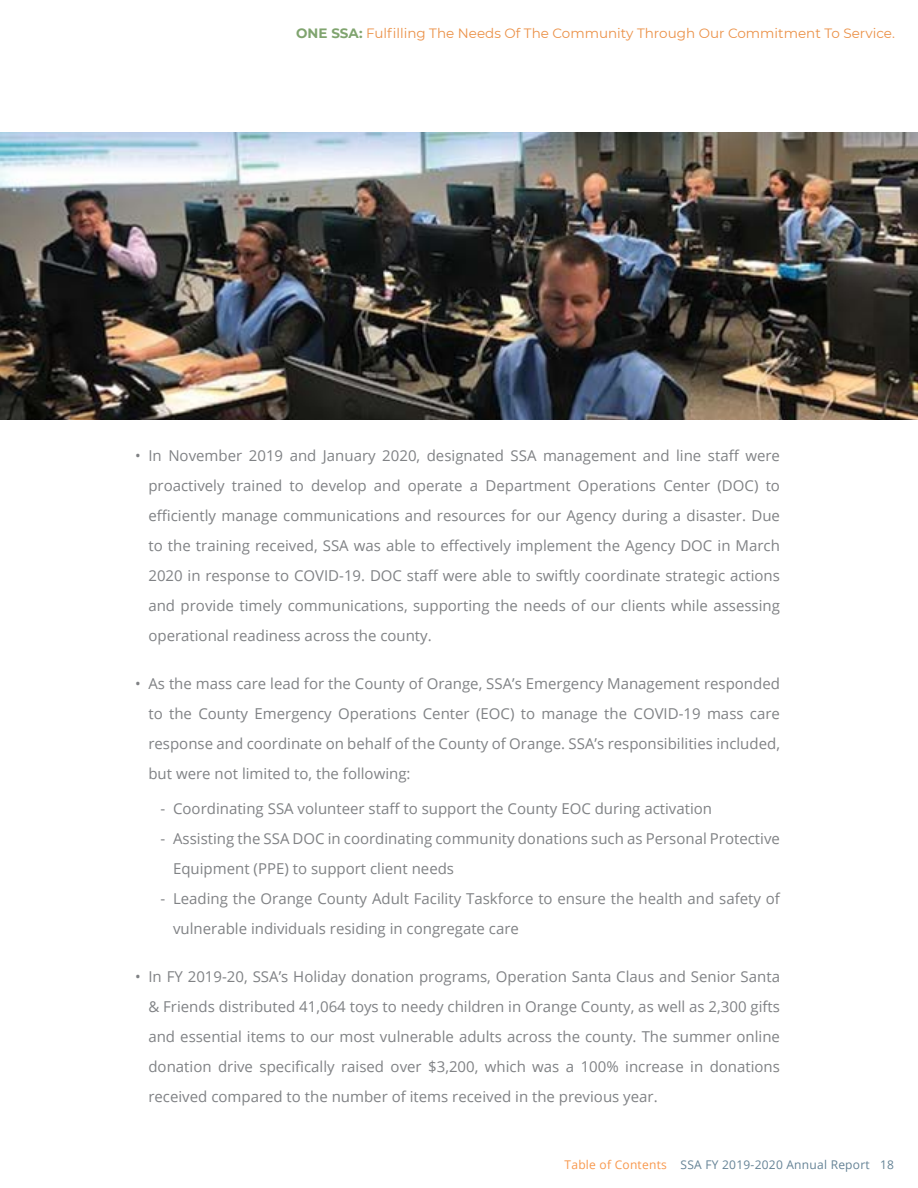
<style>
.page{position:relative;width:918px;height:1188px;background:#fff}
.page>*{position:absolute;margin:0;border:0;box-sizing:border-box;transform-origin:0 0}
.t1{font:15px/30px "Open Sans";color:#808285;text-align:justify}
.t2{font:13.5px "Montserrat";color:#eb9148}
.t3{font:12px "Open Sans";letter-spacing:.02em;color:#658396}
.s1{font-weight:700;color:#80a46f}
.s2{color:#f8984d}
</style>
<div class="page">
<img style="left:0;top:133px;width:918px;height:287px">
<p class="t2" style="left:296px;top:24px;width:600px"><span class="s1">ONE SSA:</span> Fulfilling The Needs Of The Community Through Our Commitment To Service.</p>
<p class="t1" style="left:148px;top:441px;width:633px;text-indent:-13px">• In November 2019 and January 2020, designated SSA management and line staff were proactively trained to develop and operate a Department Operations Center (DOC) to efficiently manage communications and resources for our Agency during a disaster. Due to the training received, SSA was able to effectively implement the Agency DOC in March 2020 in response to COVID-19. DOC staff were able to swiftly coordinate strategic actions and provide timely communications, supporting the needs of our clients while assessing operational readiness across the county.</p>
<p class="t1" style="left:148px;top:669px;width:633px;text-indent:-13px">• As the mass care lead for the County of Orange, SSA’s Emergency Management responded to the County Emergency Operations Center (EOC) to manage the COVID-19 mass care response and coordinate on behalf of the County of Orange. SSA’s responsibilities included, but were not limited to, the following:</p>
<p class="t1" style="left:160px;top:793px;width:553px">- Coordinating SSA volunteer staff to support the County EOC during activation</p>
<p class="t1" style="left:173px;top:823px;width:608px;text-indent:-13px">- Assisting the SSA DOC in coordinating community donations such as Personal Protective<br>Equipment (PPE) to support client needs</p>
<p class="t1" style="left:173px;top:883px;width:608px;text-indent:-13px">- Leading the Orange County Adult Facility Taskforce to ensure the health and safety of vulnerable individuals residing in congregate care</p>
<p class="t1" style="left:148px;top:961px;width:633px;text-indent:-13px">• In FY 2019-20, SSA’s Holiday donation programs, Operation Santa Claus and Senior Santa &amp; Friends distributed 41,064 toys to needy children in Orange County, as well as 2,300 gifts and essential items to our most vulnerable adults across the county. The summer online donation drive specifically raised over $3,200, which was a 100% increase in donations received compared to the number of items received in the previous year.</p>
<p class="t3" style="left:565px;top:1157px;width:331px"><span class="s2">Table of Contents</span> SSA FY 2019-2020 Annual Report 18</p>
</div>
